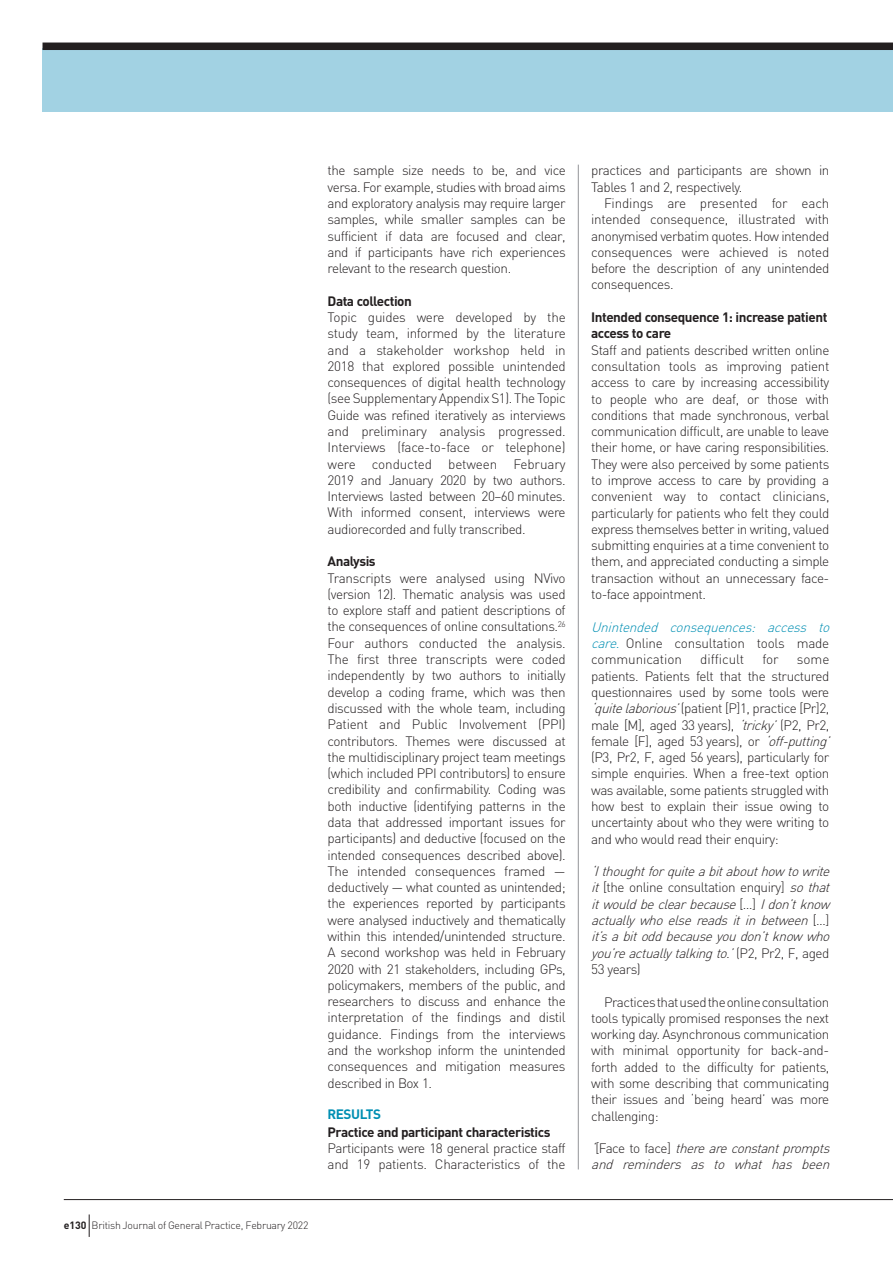
<style>
.page{position:relative;width:893px;height:1263px;background:#fff}
.page>*{position:absolute;margin:0;border:0;box-sizing:border-box;transform-origin:0 0}
.t1{font:300 13.5px/16.4px "DIN";letter-spacing:-.035em;color:#231f20;text-align:justify}
.t2{font:italic 300 13.5px/16.4px "DIN";color:#231f20}
.t3{font:700 13.5px/16.4px "DIN";letter-spacing:-.035em;color:#231f20}
.t4{font:300 13.5px/16.4px "DIN";letter-spacing:-.015em;color:#231f20}
.t5{font:300 13.5px "DIN";letter-spacing:-.005em;color:#231f20}
.t6{font:700 13.5px "DIN";letter-spacing:-.035em;color:#008fb3}
.t7{font:300 10.5px "DIN";letter-spacing:-.025em;color:#231f20}
.s1{font-weight:700}
.s2{font-style:italic;color:#008fb3}
.s3{font-style:italic}
.s4{font-style:normal}
</style>
<div class="page">
<div style="left:43px;top:48px;width:850px;height:64px;background:#a2d2e3"></div>
<div style="left:43px;top:43px;width:850px;height:7px;background:#231f20"></div>
<hr style="left:578px;top:165px;width:1px;height:1004px;background:#939598">
<hr style="left:64px;top:1199px;width:829px;height:1px;background:#231f20">
<svg style="left:89px;top:1214px;width:1px;height:23px"></svg>
<p class="t7" style="left:64px;top:1219px;width:246px"><span class="s1">e130</span> British Journal of General Practice, February 2022</p>
<p class="t1" style="left:328px;top:162px;width:240px">the sample size needs to be, and vice versa. For example, studies with broad aims and exploratory analysis may require larger samples, while smaller samples can be sufficient if data are focused and clear, and if participants have rich experiences relevant to the research question.</p>
<p class="t3" style="left:328px;top:292px;width:86px">Data collection</p>
<p class="t1" style="left:328px;top:309px;width:240px">Topic guides were developed by the study team, informed by the literature and a stakeholder workshop held in 2018 that explored possible unintended consequences of digital health technology (see Supplementary Appendix S1). The Topic Guide was refined iteratively as interviews and preliminary analysis progressed.<br>Interviews (face-to-face or telephone) were conducted between February 2019 and January 2020 by two authors.<br>Interviews lasted between 20–60 minutes.<br>With informed consent, interviews were audiorecorded and fully transcribed.</p>
<p class="t3" style="left:328px;top:553px;width:50px">Analysis</p>
<p class="t1" style="left:328px;top:569px;width:240px">Transcripts were analysed using NVivo (version 12). Thematic analysis was used to explore staff and patient descriptions of the consequences of online consultations.<sup>26<br></sup>Four authors conducted the analysis.<br>The first three transcripts were coded independently by two authors to initially develop a coding frame, which was then discussed with the whole team, including Patient and Public Involvement (PPI) contributors. Themes were discussed at the multidisciplinary project team meetings (which included PPI contributors) to ensure credibility and confirmability. Coding was both inductive (identifying patterns in the data that addressed important issues for participants) and deductive (focused on the intended consequences described above).<br>The intended consequences framed — deductively — what counted as unintended; the experiences reported by participants were analysed inductively and thematically within this intended/unintended structure.<br>A second workshop was held in February 2020 with 21 stakeholders, including GPs, policymakers, members of the public, and researchers to discuss and enhance the interpretation of the findings and distil guidance. Findings from the interviews and the workshop inform the unintended consequences and mitigation measures described in Box 1.</p>
<p class="t6" style="left:328px;top:1105px;width:55px">RESULTS</p>
<p class="t3" style="left:328px;top:1123px;width:224px">Practice and participant characteristics</p>
<p class="t1" style="left:328px;top:1140px;width:240px">Participants were 18 general practice staff and 19 patients. Characteristics of the</p>
<p class="t1" style="left:591px;top:162px;width:240px">practices and participants are shown in<br>Tables 1 and 2, respectively.</p>
<p class="t1" style="left:591px;top:195px;width:240px;text-indent:13px">Findings are presented for each intended consequence, illustrated with anonymised verbatim quotes. How intended consequences were achieved is noted before the description of any unintended consequences.</p>
<p class="t3" style="left:591px;top:308px;width:238px">Intended consequence 1: increase patient access to care</p>
<p class="t1" style="left:591px;top:341px;width:240px">Staff and patients described written online consultation tools as improving patient access to care by increasing accessibility to people who are deaf, or those with conditions that made synchronous, verbal communication difficult, are unable to leave their home, or have caring responsibilities.<br>They were also perceived by some patients to improve access to care by providing a convenient way to contact clinicians, particularly for patients who felt they could express themselves better in writing, valued submitting enquiries at a time convenient to them, and appreciated conducting a simple transaction without an unnecessary face&shy;to-face appointment.</p>
<p class="t4" style="left:591px;top:618px;width:244px"><span class="s2">Unintended consequences: access to care.</span> Online consultation tools made communication</p>
<p class="t5" style="left:700px;top:651px;width:46px">difficult</p>
<p class="t1" style="left:762px;top:651px;width:18px">for</p>
<p class="t1" style="left:591px;top:651px;width:244px;text-align:left;text-indent:206px">some patients. Patients felt that the structured questionnaires used by some tools were <span class="s3">‘quitelaborious’</span>(patient [P]1, practice [Pr]2, male [M], aged 33 years), <span class="s3">‘tricky’</span>(P2, Pr2, female [F], aged 53 years), or <span class="s3">‘off-putting’ </span>(P3, Pr2, F, aged 56 years), particularly for simple enquiries. When a free-text option was available, some patients struggled with how best to explain their issue owing to uncertainty about who they were writing to and who would read their enquiry:</p>
<p class="t2" style="left:591px;top:863px;width:244px">‘Ithoughtforquiteabitabouthow towrite it<span class="s4">[the online consultation enquiry]</span> sothat itwouldbeclearbecause<span class="s4">[ … ]</span> Idon’tknow actuallywhoelsereadsitinbetween<span class="s4">[ … ] </span>it’sabitoddbecauseyoudon’tknow who you’reactuallytalkingto.’<span class="s4">( P 2 , P r 2 , F , a g e d 53 years)</span></p>
<p class="t1" style="left:591px;top:993px;width:240px;text-indent:13px">Practices that used the online consultation tools typically promised responses the next working day. Asynchronous communication with minimal opportunity for back-and&shy;forth added to the difficulty for patients, with some describing that communicating their issues and ‘being heard’ was more challenging:</p>
<p class="t2" style="left:591px;top:1140px;width:244px">‘<span class="s4">[ Fa c e t o f a c e ]</span> thereareconstantprompts and reminders as to what has been</p>
</div>
